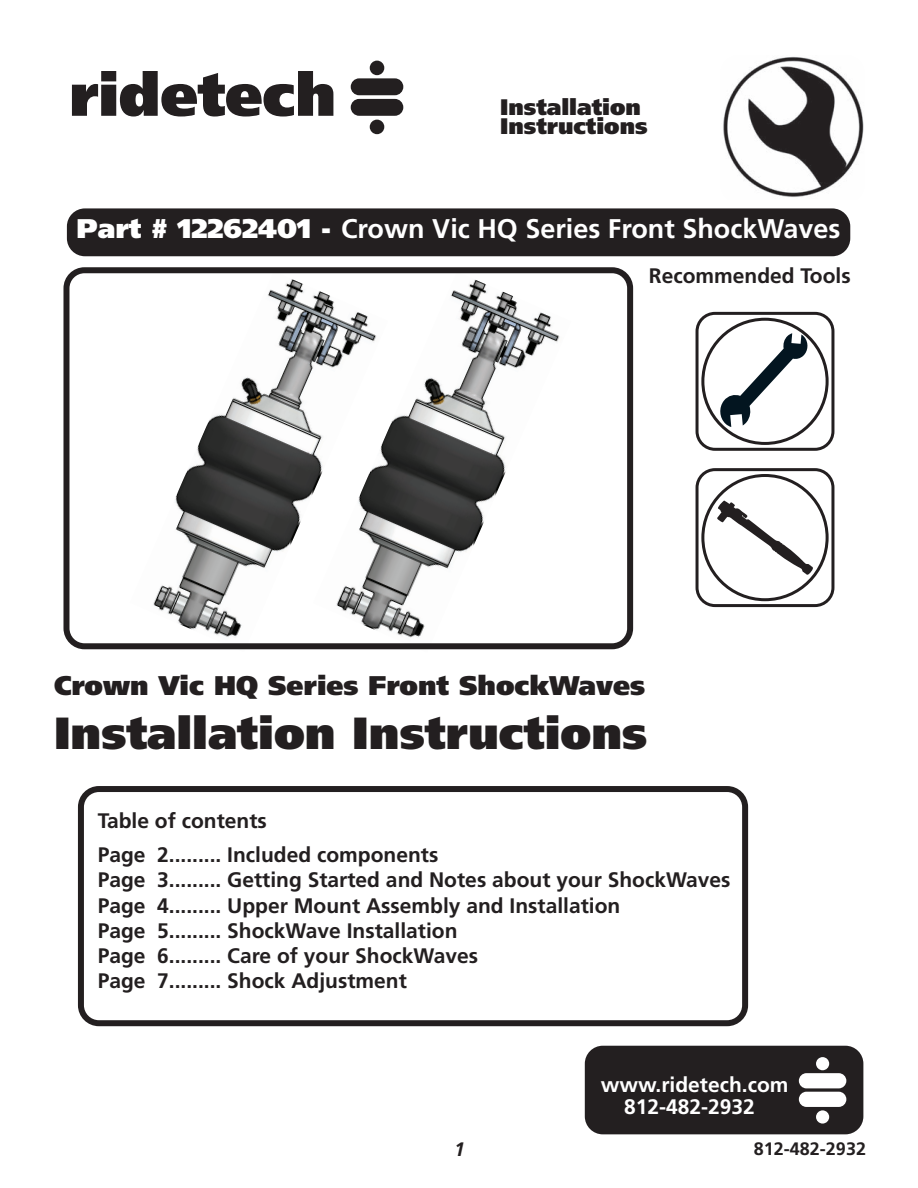
<style>
.page{position:relative;width:918px;height:1188px;background:#fff}
.page>*{position:absolute;margin:0;border:0;box-sizing:border-box;transform-origin:0 0}
.t1{font:900 45px "Frutiger LT Pro";color:#231f20}
.t2{font:700 27px "Frutiger LT Pro";color:#fff}
.t3{font:900 27px "Frutiger LT Pro";color:#231f20}
.t4{font:900 22.5px/19.5px "Frutiger LT Pro";color:#231f20}
.t5{font:700 21px/25.2px "Frutiger LT Pro";color:#231f20}
.t6{font:700 21px "Frutiger LT Pro";color:#fff}
.t7{font:italic 700 19.5px "Frutiger LT Pro";color:#231f20}
.t8{font:700 18px "Frutiger LT Pro";color:#231f20}
.s1{font-weight:900}
</style>
<div class="page">
<img style="left:723px;top:56px;width:141px;height:141px">
<svg style="left:72px;top:71px;width:261px;height:46px"></svg>
<div style="left:351px;top:78px;width:52px;height:17px;background:#231f20;border-radius:8px"></div>
<div style="left:351px;top:99px;width:52px;height:17px;background:#231f20;border-radius:8px"></div>
<div style="left:370px;top:61px;width:14px;height:14px;background:#231f20;border-radius:50%"></div>
<div style="left:370px;top:120px;width:14px;height:14px;background:#231f20;border-radius:50%"></div>
<img style="left:388px;top:279px;width:183px;height:371px">
<img style="left:130px;top:279px;width:258px;height:371px">
<div style="left:696px;top:468px;width:138px;height:139px;border:3px solid #231f20;border-radius:18px"></div>
<svg style="left:717px;top:501px;width:96px;height:74px"></svg>
<div style="left:701px;top:474px;width:128px;height:127px;border:3px solid #231f20;border-radius:50%"></div>
<div style="left:585px;top:1046px;width:278px;height:88px;background:#231f20;border-radius:18px"></div>
<div style="left:799px;top:1073px;width:47px;height:15px;background:#fff;border-radius:8px"></div>
<div style="left:799px;top:1092px;width:47px;height:15px;background:#fff;border-radius:8px"></div>
<div style="left:816px;top:1057px;width:13px;height:13px;background:#fff;border-radius:50%"></div>
<div style="left:816px;top:1110px;width:13px;height:14px;background:#fff;border-radius:50%"></div>
<div style="left:696px;top:312px;width:138px;height:139px;border:3px solid #231f20;border-radius:18px"></div>
<div style="left:701px;top:318px;width:128px;height:127px;border:3px solid #231f20;border-radius:50%"></div>
<svg style="left:718px;top:333px;width:91px;height:94px"></svg>
<div style="left:78px;top:786px;width:670px;height:240px;border:6px solid #231f20;border-radius:18px"></div>
<div style="left:67px;top:208px;width:783px;height:48px;background:#231f20;border-radius:18px"></div>
<div style="left:63px;top:267px;width:570px;height:382px;border:6px solid #231f20;border-radius:18px"></div>
<p class="t4" style="left:500px;top:97px;width:149px">Installation<br>Instructions</p>
<p class="t2" style="left:76px;top:212px;width:766px"><span class="s1">Part # 12262401 -</span> Crown Vic HQ Series Front ShockWaves</p>
<p class="t5" style="left:649px;top:263px;width:203px">Recommended Tools</p>
<p class="t3" style="left:54px;top:669px;width:593px">Crown Vic HQ Series Front ShockWaves</p>
<h1 class="t1" style="left:54px;top:706px;width:595px">Installation Instructions</h1>
<p class="t5" style="left:98px;top:804px;width:342px;line-height:33.9px">Table of contents<br>Page 2......... Included components</p>
<p class="t5" style="left:98px;top:867px;width:634px">Page 3......... Getting Started and Notes about your ShockWaves Page 4......... Upper Mount Assembly and Installation<br>Page 5......... ShockWave Installation<br>Page 6......... Care of your ShockWaves<br>Page 7......... Shock Adjustment</p>
<p class="t6" style="left:601px;top:1072px;width:189px">www.ridetech.com</p>
<p class="t6" style="left:624px;top:1094px;width:132px">812-482-2932</p>
<p class="t7" style="left:454px;top:1138px;width:12px">1</p>
<p class="t8" style="left:754px;top:1138px;width:114px">812-482-2932</p>
</div>
